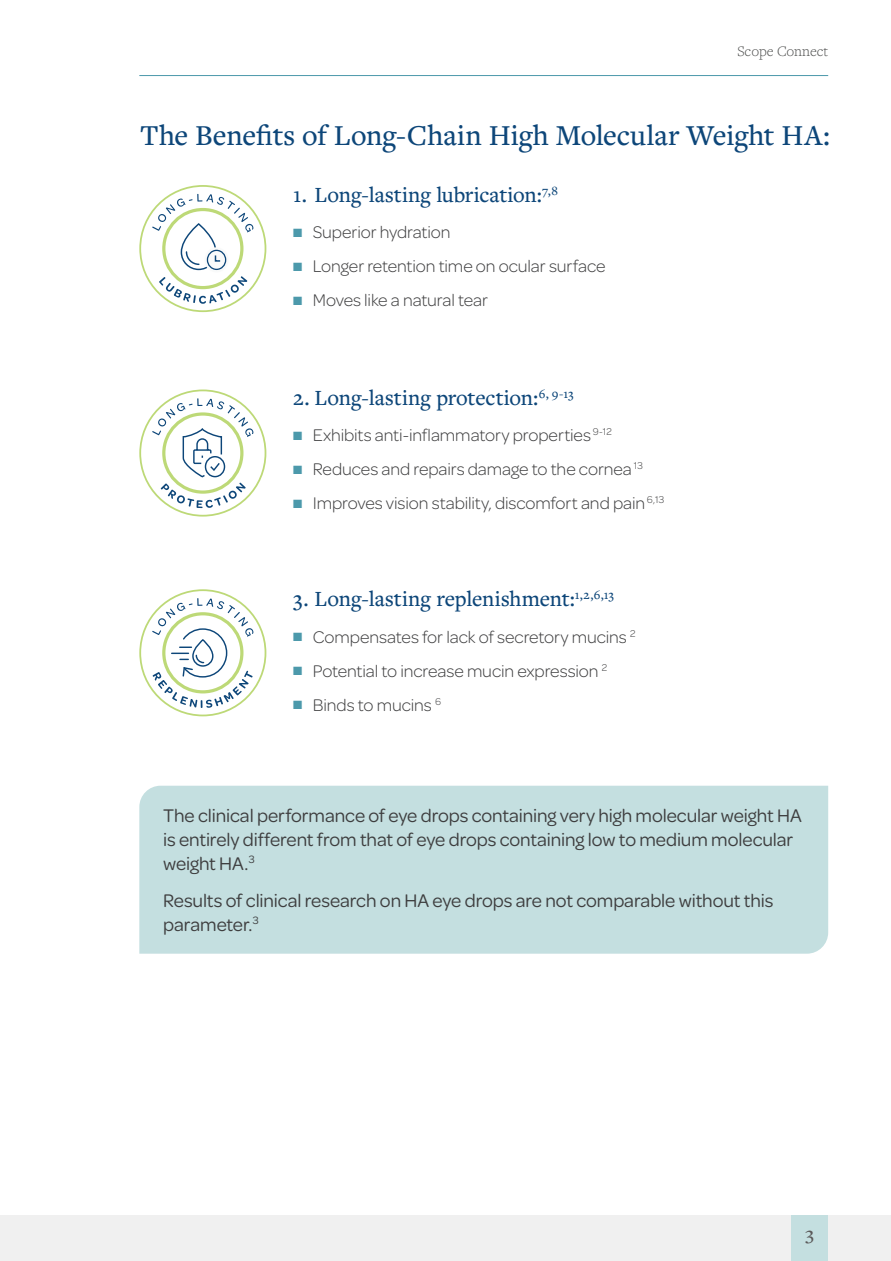
<style>
.page{position:relative;width:891px;height:1261px;background:#fff}
.page>*{position:absolute;margin:0;border:0;box-sizing:border-box;transform-origin:0 0}
.t1{font:500 30px "Freight Text Pro";letter-spacing:-.005em;color:#0d4679}
.t2{font:500 22.5px "Freight Text Pro";letter-spacing:-.005em;color:#0d4679}
.t3{font:19.5px/24px "Omnes";letter-spacing:-.005em;color:#3e3e3f}
.t4{font:500 19.5px "Freight Text Pro";color:#5a5959}
.t5{font:300 18px "Omnes";letter-spacing:-.005em;color:#3e3e3f}
.t6{font:300 15px "Freight Text Pro";color:#4d4e4d}
.s1{color:#4c99ab}
</style>
<div class="page">
<div style="left:139px;top:786px;width:689px;height:168px;background:#c4dfe0"></div>
<hr style="left:139px;top:75px;width:689px;height:1px;background:#4c99ab">
<svg style="left:140px;top:390px;width:126px;height:126px"></svg>
<svg style="left:152px;top:398px;width:101px;height:110px"></svg>
<svg style="left:140px;top:590px;width:126px;height:126px"></svg>
<svg style="left:152px;top:598px;width:101px;height:110px"></svg>
<div style="left:162px;top:208px;width:81px;height:81px;border:3px solid #bdd977;border-radius:50%"></div>
<div style="left:181px;top:223px;width:36px;height:47px;border:1px solid #0d4679;border-radius:17px"></div>
<svg style="left:185px;top:251px;width:15px;height:15px"></svg>
<svg style="left:205px;top:247px;width:24px;height:25px"></svg>
<div style="left:207px;top:250px;width:19px;height:20px;border:1px solid #0d4679;border-radius:50%"></div>
<svg style="left:214px;top:254px;width:8px;height:8px"></svg>
<svg style="left:152px;top:194px;width:101px;height:38px"></svg>
<svg style="left:159px;top:276px;width:88px;height:28px"></svg>
<div style="left:0;top:1215px;width:891px;height:46px;background:#f0f0f0"></div>
<div style="left:791px;top:1215px;width:37px;height:46px;background:#c4dfe0"></div>
<p class="t6" style="left:737px;top:41px;width:92px">Scope Connect</p>
<h1 class="t1" style="left:140px;top:115px;width:692px">The Benefits of Long-Chain High Molecular Weight HA:</h1>
<p class="t2" style="left:293px;top:180px;width:266px">1. Long-lasting lubrication:<sup>7,8</sup></p>
<p class="t5" style="left:293px;top:220px;width:159px"><span class="s1">■</span> Superior hydration</p>
<p class="t5" style="left:293px;top:254px;width:314px"><span class="s1">■</span> Longer retention time on ocular surface</p>
<p class="t5" style="left:293px;top:288px;width:196px"><span class="s1">■</span> Moves like a natural tear</p>
<p class="t2" style="left:293px;top:383px;width:282px">2. Long-lasting protection:<sup>6,</sup> <sup>9-13</sup></p>
<p class="t5" style="left:293px;top:423px;width:320px"><span class="s1">■</span> Exhibits anti-inflammatory properties <sup>9-12</sup></p>
<p class="t5" style="left:293px;top:457px;width:351px"><span class="s1">■</span> Reduces and repairs damage to the cornea <sup>13</sup></p>
<p class="t5" style="left:293px;top:491px;width:372px"><span class="s1">■</span> Improves vision stability, discomfort and pain <sup>6,13</sup></p>
<p class="t2" style="left:293px;top:584px;width:322px">3. Long-lasting replenishment:<sup>1,2,6,13</sup></p>
<p class="t5" style="left:293px;top:625px;width:344px"><span class="s1">■</span> Compensates for lack of secretory mucins <sup>2</sup></p>
<p class="t5" style="left:293px;top:659px;width:315px"><span class="s1">■</span> Potential to increase mucin expression <sup>2</sup></p>
<p class="t5" style="left:293px;top:693px;width:149px"><span class="s1">■</span> Binds to mucins <sup>6</sup></p>
<p class="t3" style="left:163px;top:802px;width:640px">The clinical performance of eye drops containing very high molecular weight HA is entirely different from that of eye drops containing low to medium molecular weight HA.<sup>3</sup></p>
<p class="t3" style="left:163px;top:887px;width:612px">Results of clinical research on HA eye drops are not comparable without this parameter.<sup>3</sup></p>
<p class="t4" style="left:805px;top:1224px;width:11px">3</p>
</div>
